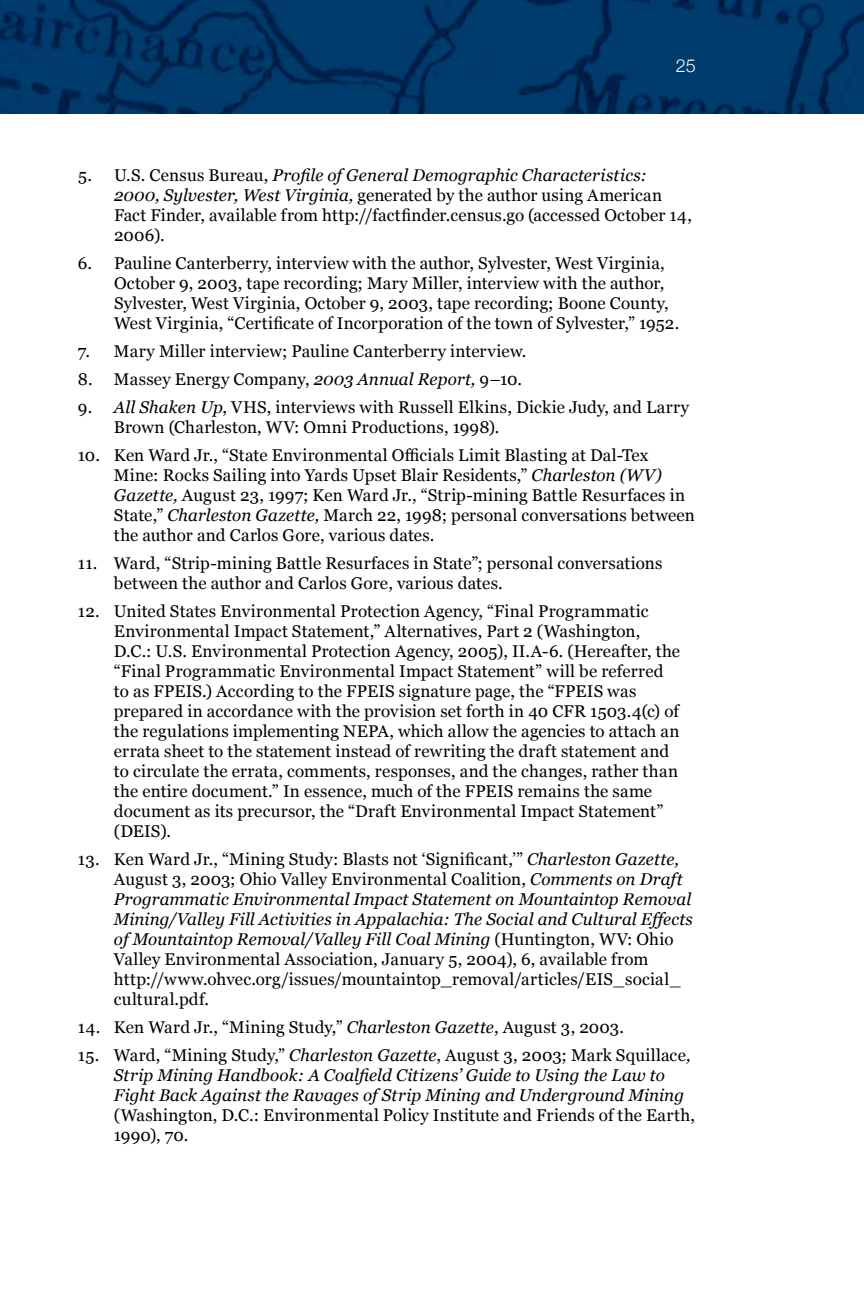
<style>
.page{position:relative;width:864px;height:1296px;background:#fff}
.page>*{position:absolute;margin:0;border:0;box-sizing:border-box;transform-origin:0 0}
.t1{font:300 18px "Helvetica Neue";color:#fff}
.t2{font:17px/20px "Georgia";letter-spacing:.01em;color:#000}
.t3{font:italic 17px/20px "Georgia";letter-spacing:.005em;color:#000}
.s1{font-style:italic}
.s2{font-style:normal}
</style>
<div class="page">
<img style="left:0;top:0;width:864px;height:114px">
<p class="t1" style="left:676px;top:51px;width:22px">25</p>
<p class="t2" style="left:114px;top:164px;width:579px;text-indent:-36px">5. U.S. Census Bureau, <span class="s1">Profile of General Demographic Characteristics:<br>2000, Sylvester, West Virginia,</span> generated by the author using American Fact Finder, available from http://factfinder.census.go (accessed October 14, 2006).</p>
<p class="t2" style="left:114px;top:252px;width:567px;text-indent:-36px">6. Pauline Canterberry, interview with the author, Sylvester, West Virginia, October 9, 2003, tape recording; Mary Miller, interview with the author, Sylvester, West Virginia, October 9, 2003, tape recording; Boone County, West Virginia, “Certificate of Incorporation of the town of Sylvester,” 1952.</p>
<p class="t2" style="left:78px;top:340px;width:450px">7. Mary Miller interview; Pauline Canterberry interview.</p>
<p class="t2" style="left:78px;top:368px;width:446px">8. Massey Energy Company, <span class="s1">2003 Annual Report,</span> 9–10.</p>
<p class="t2" style="left:114px;top:396px;width:577px;text-indent:-36px">9. <span class="s1">All Shaken Up</span>, VHS, interviews with Russell Elkins, Dickie Judy, and Larry<br>Brown (Charleston, WV: Omni Productions, 1998).</p>
<p class="t2" style="left:114px;top:444px;width:582px;text-indent:-36px">10. Ken Ward Jr., “State Environmental Officials Limit Blasting at Dal-Tex Mine: Rocks Sailing into Yards Upset Blair Residents,” <span class="s1">Charleston (WV)<br>Gazette,</span> August 23, 1997; Ken Ward Jr., “Strip-mining Battle Resurfaces in State,” <span class="s1">Charleston Gazette,</span> March 22, 1998; personal conversations between the author and Carlos Gore, various dates.</p>
<p class="t2" style="left:114px;top:552px;width:550px;text-indent:-36px">11. Ward, “Strip-mining Battle Resurfaces in State”; personal conversations between the author and Carlos Gore, various dates.</p>
<p class="t2" style="left:114px;top:600px;width:568px;text-indent:-36px">12. United States Environmental Protection Agency, “Final Programmatic Environmental Impact Statement,” Alternatives, Part 2 (Washington, D.C.: U.S. Environmental Protection Agency, 2005), II.A-6. (Hereafter, the “Final Programmatic Environmental Impact Statement” will be referred to as FPEIS.) According to the FPEIS signature page, the “FPEIS was prepared in accordance with the provision set forth in 40 CFR 1503.4(c) of the regulations implementing NEPA, which allow the agencies to attach an errata sheet to the statement instead of rewriting the draft statement and to circulate the errata, comments, responses, and the changes, rather than the entire document.” In essence, much of the FPEIS remains the same document as its precursor, the “Draft Environmental Impact Statement” (DEIS).</p>
<p class="t2" style="left:114px;top:848px;width:580px;text-indent:-36px">13. Ken Ward Jr., “Mining Study: Blasts not ‘Significant,’” <span class="s1">Charleston Gazette, </span>August 3, 2003; Ohio Valley Environmental Coalition, <span class="s1">Comments on Draft Programmatic Environmental Impact Statement on Mountaintop Removal Mining/Valley Fill Activities in Appalachia: The Social and Cultural Effects of Mountaintop Removal/Valley Fill Coal Mining</span> (Huntington, WV: Ohio Valley Environmental Association, January 5, 2004), 6, available from http://www.ohvec.org/issues/mountaintop_removal/articles/EIS_social_ cultural.pdf.</p>
<p class="t2" style="left:78px;top:1016px;width:548px">14. Ken Ward Jr., “Mining Study,” <span class="s1">Charleston Gazette</span>, August 3, 2003.</p>
<p class="t3" style="left:114px;top:1044px;width:578px;text-indent:-36px"><span class="s2">15. Ward, “Mining Study,”</span> Charleston Gazette<span class="s2">, August 3, 2003; Mark Squillace</span>,<br>Strip Mining Handbook: A Coalfield Citizens’ Guide to Using the Law to<br>Fight Back Against the Ravages of Strip Mining and Underground Mining</p>
<p class="t2" style="left:114px;top:1104px;width:583px">(Washington, D.C.: Environmental Policy Institute and Friends of the Earth,<br>1990), 70.</p>
</div>
